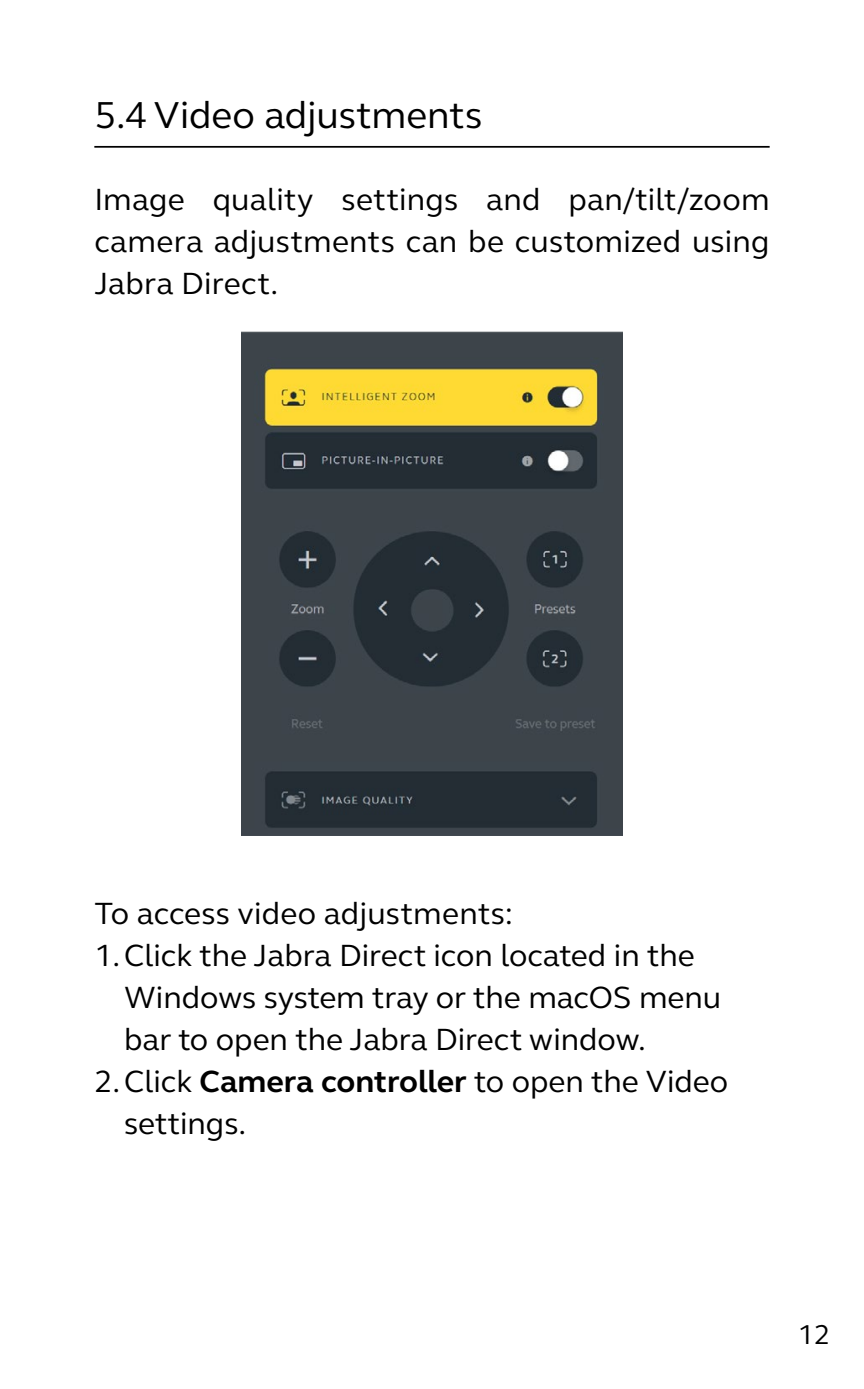
<style>
.page{position:relative;width:864px;height:1389px;background:#fff}
.page>*{position:absolute;margin:0;border:0;box-sizing:border-box;transform-origin:0 0}
.t1{font:38.5px "GN Elliot";color:#000}
.t2{font:31.5px/42px "GN Elliot";color:#000;text-align:justify}
.t3{font:28px "GN Elliot";color:#000}
.s1{font-weight:700}
</style>
<div class="page">
<hr style="left:94px;top:146px;width:675px;height:2px;background:#000">
<img style="left:241px;top:331px;width:381px;height:504px">
<p class="t1" style="left:94px;top:89px;width:389px">5.4 Video adjustments</p>
<p class="t2" style="left:94px;top:177px;width:676px">Image quality settings and pan/tilt/zoom camera adjustments can be customized using Jabra Direct.</p>
<p class="t2" style="left:94px;top:891px;width:420px">To access video adjustments:</p>
<p class="t2" style="left:94px;top:933px;width:601px">1.Click the Jabra Direct icon located in the</p>
<p class="t2" style="left:124px;top:975px;width:598px">Windows system tray or the macOS menu</p>
<p class="t2" style="left:124px;top:1017px;width:523px">bar to open the Jabra Direct window.</p>
<p class="t2" style="left:94px;top:1059px;width:635px">2.Click <span class="s1">Camera controller</span> to open the Video</p>
<p class="t2" style="left:124px;top:1101px;width:124px">settings.</p>
<p class="t3" style="left:797px;top:1316px;width:34px">12</p>
</div>
